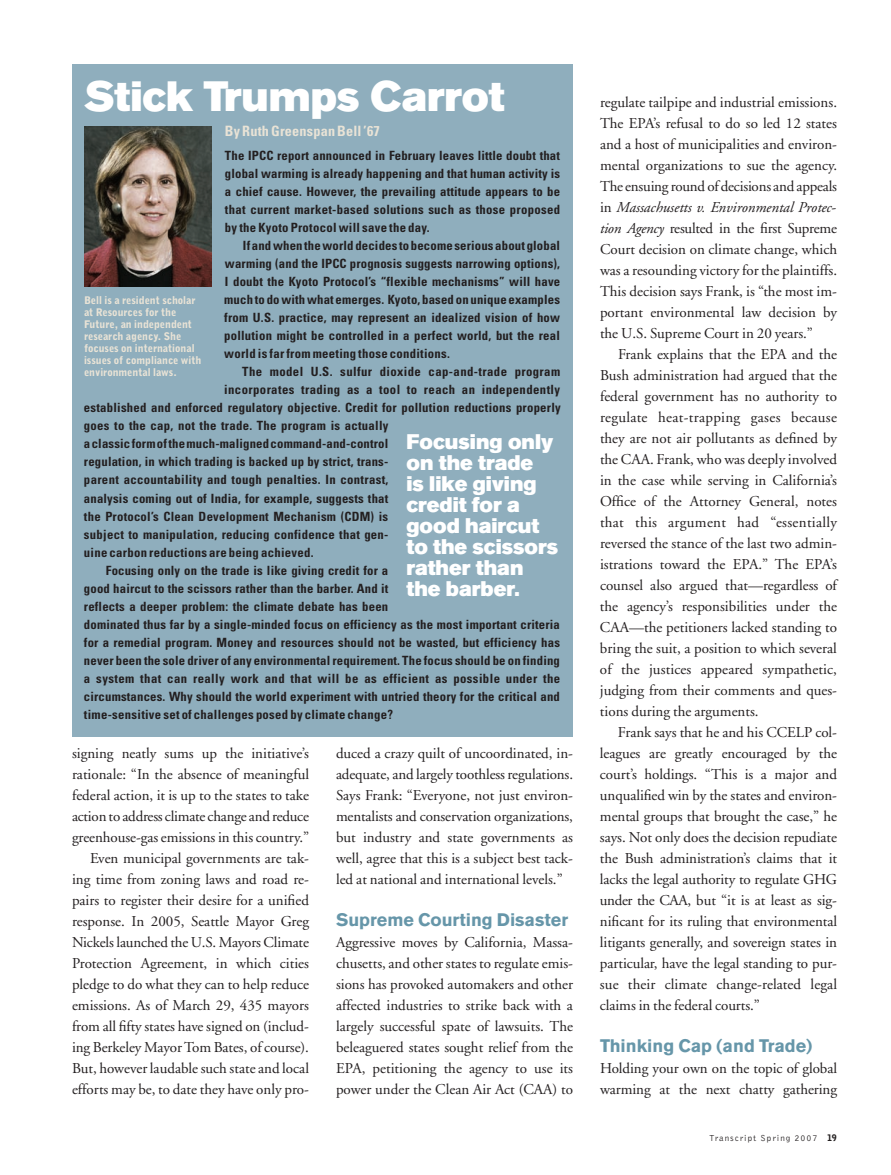
<style>
.page{position:relative;width:891px;height:1175px;background:#fff}
.page>*{position:absolute;margin:0;border:0;box-sizing:border-box;transform-origin:0 0}
.t1{font:42px "Akzidenz Grotesk BE Super";color:#fff}
.t2{font:21px/21px "Akzidenz Grotesk BE Super";color:#fff}
.t3{font:700 18px "Akzidenz Grotesk BE";color:#6696a9}
.t4{font:15px/21px "Adobe Garamond";color:#231f20;text-align:justify}
.t5{font:15px "Adobe Garamond";letter-spacing:.02em;color:#231f20}
.t6{font:italic 15px "Adobe Garamond";color:#231f20}
.t7{font:700 condensed 14.25px "Univers";letter-spacing:.015em;color:#e9e3d6}
.t8{font:700 condensed 12.75px "Univers";letter-spacing:.015em;color:#231f20}
.t9{font:900 10.5px/12px "Bell Gothic BT";color:#e9e3d6}
.t10{font:9px "Bell Gothic BT";letter-spacing:.11em;color:#231f20}
.s1{font-style:normal}
.s2{font-style:italic}
.s3{font-weight:900}
</style>
<div class="page">
<div style="left:73px;top:64px;width:500px;height:673px;background:#8faebd"></div>
<img style="left:84px;top:126px;width:127px;height:160px">
<p class="t1" style="left:84px;top:79px;width:422px">Stick Trumps Carrot</p>
<p class="t7" style="left:225px;top:126px;width:156px">By Ruth Greenspan Bell ’67</p>
<p class="t8" style="left:225px;top:151px;width:337px">The IPCC report announced in February leaves little doubt that</p>
<p class="t8" style="left:225px;top:169px;width:337px">global warming is already happening and that human activity is</p>
<p class="t8" style="left:225px;top:187px;width:337px">a chief cause. However, the prevailing attitude appears to be</p>
<p class="t8" style="left:225px;top:205px;width:337px">that current market-based solutions such as those proposed</p>
<p class="t8" style="left:225px;top:223px;width:206px">by the Kyoto Protocol will save the day.</p>
<p class="t8" style="left:243px;top:241px;width:319px">If and when the world decides to become serious about global</p>
<p class="t8" style="left:225px;top:259px;width:337px">warming (and the IPCC prognosis suggests narrowing options),</p>
<p class="t8" style="left:225px;top:277px;width:337px">I doubt the Kyoto Protocol’s “flexible mechanisms” will have</p>
<p class="t8" style="left:224px;top:295px;width:337px">much to do with what emerges. Kyoto, based on unique examples</p>
<p class="t8" style="left:224px;top:313px;width:337px">from U.S. practice, may represent an idealized vision of how</p>
<p class="t8" style="left:224px;top:331px;width:337px">pollution might be controlled in a perfect world, but the real</p>
<p class="t8" style="left:224px;top:349px;width:227px">world is far from meeting those conditions.</p>
<p class="t8" style="left:242px;top:367px;width:320px">The model U.S. sulfur dioxide cap-and-trade program</p>
<p class="t8" style="left:224px;top:385px;width:338px">incorporates trading as a tool to reach an independently</p>
<p class="t8" style="left:84px;top:403px;width:478px">established and enforced regulatory objective. Credit for pollution reductions properly</p>
<p class="t8" style="left:84px;top:421px;width:306px">goes to the cap, not the trade. The program is actually</p>
<p class="t8" style="left:84px;top:439px;width:306px">a classic form of the much-maligned command-and-control</p>
<p class="t8" style="left:84px;top:457px;width:306px">regulation, in which trading is backed up by strict, trans-</p>
<p class="t8" style="left:84px;top:475px;width:306px">parent accountability and tough penalties. In contrast,</p>
<p class="t8" style="left:84px;top:493px;width:306px">analysis coming out of India, for example, suggests that</p>
<p class="t8" style="left:84px;top:511px;width:306px">the Protocol’s Clean Development Mechanism (CDM) is</p>
<p class="t8" style="left:84px;top:529px;width:306px">subject to manipulation, reducing confidence that gen-</p>
<p class="t8" style="left:84px;top:547px;width:231px">uine carbon reductions are being achieved.</p>
<p class="t8" style="left:106px;top:565px;width:284px">Focusing only on the trade is like giving credit for a</p>
<p class="t8" style="left:84px;top:583px;width:306px">good haircut to the scissors rather than the barber. And it</p>
<p class="t8" style="left:84px;top:601px;width:306px">reflects a deeper problem: the climate debate has been</p>
<p class="t8" style="left:84px;top:619px;width:478px">dominated thus far by a single-minded focus on efficiency as the most important criteria</p>
<p class="t8" style="left:84px;top:637px;width:478px">for a remedial program. Money and resources should not be wasted, but efficiency has</p>
<p class="t8" style="left:84px;top:655px;width:478px">never been the sole driver of any environmental requirement. The focus should be on finding</p>
<p class="t8" style="left:84px;top:673px;width:478px">a system that can really work and that will be as efficient as possible under the</p>
<p class="t8" style="left:84px;top:691px;width:477px">circumstances. Why should the world experiment with untried theory for the critical and</p>
<p class="t8" style="left:84px;top:709px;width:311px">time-sensitive set of challenges posed by climate change?</p>
<p class="t9" style="left:84px;top:294px;width:119px">Bell is a resident scholar at Resources for the<br>Future, an independent research agency. She focuses on international issues of compliance with environmental laws.</p>
<p class="t2" style="left:406px;top:433px;width:153px">Focusing only on the trade<br>is like giving credit for a good haircut to the scissors rather than the barber.</p>
<p class="t4" style="left:72px;top:744px;width:239px;text-align:right">signing neatly sums up the initiative’s rationale: “In the absence of meaningful federal action, it is up to the states to take action to address climate change and reduce greenhouse-gas emissions in this country.” Even municipal governments are tak&shy;ing time from zoning laws and road re&shy;pairs to register their desire for a unified response. In 2005, Seattle Mayor Greg Nickels launched the U.S. Mayors Climate Protection Agreement, in which cities pledge to do what they can to help reduce emissions. As of March 29, 435 mayors from all fifty states have signed on (includ&shy;ing Berkeley Mayor Tom Bates, of course).<br>But, however laudable such state and local efforts may be, to date they have only pro-</p>
<p class="t4" style="left:336px;top:744px;width:239px">duced a crazy quilt of uncoordinated, in&shy;adequate, and largely toothless regulations.<br>Says Frank: “Everyone, not just environ&shy;mentalists and conservation organizations, but industry and state governments as well, agree that this is a subject best tack&shy;led at national and international levels.”</p>
<p class="t3" style="left:336px;top:912px;width:234px">Supreme Courting Disaster</p>
<p class="t4" style="left:336px;top:933px;width:239px">Aggressive moves by California, Massa&shy;chusetts, and other states to regulate emis&shy;sions has provoked automakers and other affected industries to strike back with a largely successful spate of lawsuits. The beleaguered states sought relief from the EPA, petitioning the agency to use its power under the Clean Air Act (CAA) to</p>
<p class="t4" style="left:600px;top:93px;width:239px">regulate tailpipe and industrial emissions.</p>
<p class="t4" style="left:600px;top:114px;width:239px">The EPA’s refusal to do so led 12 states</p>
<p class="t4" style="left:600px;top:135px;width:239px">and a host of municipalities and environ-</p>
<p class="t4" style="left:600px;top:156px;width:239px">mental organizations to sue the agency.</p>
<p class="t4" style="left:600px;top:177px;width:239px">The ensuing round of decisions and appeals</p>
<p class="t6" style="left:600px;top:201px;width:237px"><span class="s1">in</span> Massachusetts v. Environmental Protec-</p>
<p class="t4" style="left:600px;top:219px;width:239px"><span class="s2">tion Agency</span> resulted in the first Supreme</p>
<p class="t4" style="left:600px;top:240px;width:239px">Court decision on climate change, which</p>
<p class="t4" style="left:600px;top:261px;width:239px">was a resounding victory for the plaintiffs.</p>
<p class="t4" style="left:600px;top:282px;width:239px">This decision says Frank, is “the most im-</p>
<p class="t4" style="left:600px;top:303px;width:239px">portant environmental law decision by</p>
<p class="t4" style="left:600px;top:324px;width:215px">the U.S. Supreme Court in 20 years.”</p>
<p class="t4" style="left:618px;top:345px;width:221px">Frank explains that the EPA and the</p>
<p class="t4" style="left:600px;top:366px;width:239px">Bush administration had argued that the</p>
<p class="t4" style="left:600px;top:387px;width:239px">federal government has no authority to</p>
<p class="t5" style="left:600px;top:411px;width:239px">regulate heat-trapping gases because</p>
<p class="t4" style="left:600px;top:429px;width:239px">they are not air pollutants as defined by</p>
<p class="t4" style="left:600px;top:450px;width:239px">the CAA. Frank, who was deeply involved</p>
<p class="t4" style="left:600px;top:471px;width:239px">in the case while serving in California’s</p>
<p class="t4" style="left:600px;top:492px;width:239px">Office of the Attorney General, notes</p>
<p class="t5" style="left:600px;top:516px;width:239px">that this argument had “essentially</p>
<p class="t4" style="left:600px;top:534px;width:239px">reversed the stance of the last two admin-</p>
<p class="t4" style="left:600px;top:555px;width:239px">istrations toward the EPA.” The EPA’s</p>
<p class="t4" style="left:600px;top:576px;width:239px">counsel also argued that—regardless of</p>
<p class="t4" style="left:600px;top:597px;width:239px">the agency’s responsibilities under the</p>
<p class="t4" style="left:600px;top:618px;width:239px">CAA—the petitioners lacked standing to</p>
<p class="t4" style="left:600px;top:639px;width:239px">bring the suit, a position to which several</p>
<p class="t4" style="left:600px;top:660px;width:238px">of the justices appeared sympathetic,</p>
<p class="t4" style="left:600px;top:681px;width:239px">judging from their comments and ques-</p>
<p class="t4" style="left:600px;top:702px;width:160px">tions during the arguments.</p>
<p class="t4" style="left:618px;top:723px;width:221px">Frank says that he and his CCELP col-</p>
<p class="t4" style="left:600px;top:744px;width:239px">leagues are greatly encouraged by the</p>
<p class="t4" style="left:600px;top:765px;width:239px">court’s holdings. “This is a major and</p>
<p class="t4" style="left:600px;top:786px;width:239px">unqualified win by the states and environ-</p>
<p class="t4" style="left:600px;top:807px;width:239px">mental groups that brought the case,” he</p>
<p class="t4" style="left:600px;top:828px;width:239px">says. Not only does the decision repudiate</p>
<p class="t4" style="left:600px;top:849px;width:239px">the Bush administration’s claims that it</p>
<p class="t4" style="left:600px;top:870px;width:239px">lacks the legal authority to regulate GHG</p>
<p class="t4" style="left:600px;top:891px;width:239px">under the CAA, but “it is at least as sig-</p>
<p class="t4" style="left:600px;top:912px;width:239px">nificant for its ruling that environmental</p>
<p class="t4" style="left:600px;top:933px;width:239px">litigants generally, and sovereign states in</p>
<p class="t4" style="left:600px;top:954px;width:239px">particular, have the legal standing to pur-</p>
<p class="t4" style="left:600px;top:975px;width:239px">sue their climate change-related legal</p>
<p class="t4" style="left:600px;top:996px;width:162px">claims in the federal courts.”</p>
<p class="t3" style="left:600px;top:1038px;width:214px">Thinking Cap (and Trade)</p>
<p class="t4" style="left:600px;top:1059px;width:239px">Holding your own on the topic of global warming at the next chatty gathering</p>
<p class="t10" style="left:710px;top:1134px;width:129px">Transcript Spring 2007 <span class="s3">19</span></p>
</div>
